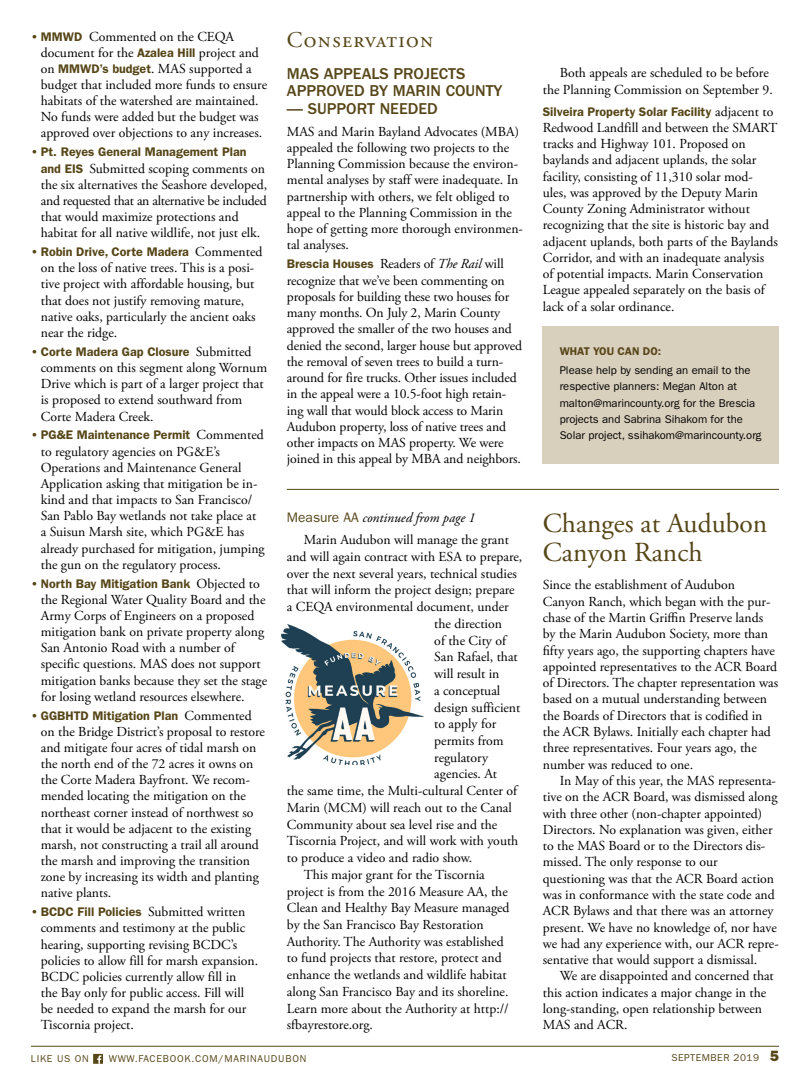
<style>
.page{position:relative;width:810px;height:1080px;background:#fff}
.page>*{position:absolute;margin:0;border:0;box-sizing:border-box;transform-origin:0 0}
.t1{font:27.5px/28.8px "Adobe Garamond Pro";color:#564618}
.t2{font:22.5px "Adobe Garamond Regular SC";letter-spacing:.06em;color:#564618}
.t3{font:500 16.25px/17.5px "ITC Franklin Gothic Std";color:#564618}
.t4{font:13.75px/16.2px "Adobe Garamond Pro";color:#000}
.t5{font:italic 13.75px "Adobe Garamond Pro";color:#000}
.t6{font:600 12.5px "ITC Franklin Gothic Std";color:#564618}
.t7{font:11.25px/16.2px "ITC Franklin Gothic Std";color:#000}
.t8{font:600 11.25px "ITC Franklin Gothic Std";color:#564618}
.t9{font:10px "ITC Franklin Gothic Std";letter-spacing:.075em;color:#564618}
.t10{font:10px "ITC Franklin Gothic Std";letter-spacing:.05em;color:#564618}
.s1{font-family:"ITC Franklin Gothic Std";font-weight:600;font-size:12.5px;color:#564618}
.s2{font-family:"Adobe Garamond Pro";font-weight:400;font-size:13.75px;color:#000}
.s3{font-family:"ITC Franklin Gothic Std Hvy";font-size:15px}
.s4{font-family:"Adobe Garamond Pro";font-weight:400;font-style:italic;font-size:13.75px;color:#000}
.s5{font-family:"ITC Franklin Gothic Std";font-style:normal;color:#564618}
</style>
<div class="page">
<div style="left:93px;top:1054px;width:10px;height:10px;background:#564618"></div>
<svg style="left:97px;top:1055px;width:5px;height:9px"></svg>
<div style="left:543px;top:326px;width:236px;height:138px;background:#d9cfbd"></div>
<hr style="left:31px;top:1046px;width:748px;height:1px;background:#564618">
<hr style="left:287px;top:489px;width:492px;height:1px;background:#564618">
<img style="left:281px;top:624px;width:142px;height:141px">
<p class="t4" style="left:41px;top:29px;width:228px;text-indent:-10px"><span class="s1">• MMWD</span> Commented on the CEQA document for the <span class="s1">Azalea Hill</span> project and on <span class="s1">MMWD’s budget</span>. MAS supported a budget that included more funds to ensure habitats of the watershed are maintained.<br>No funds were added but the budget was approved over objections to any increases.</p>
<p class="t6" style="left:31px;top:145px;width:217px">• Pt. Reyes General Management Plan</p>
<p class="t4" style="left:41px;top:161px;width:228px"><span class="s1">and EIS</span> Submitted scoping comments on the six alternatives the Seashore developed, and requested that an alternative be included that would maximize protections and habitat for all native wildlife, not just elk.</p>
<p class="t6" style="left:31px;top:244px;width:233px">• Robin Drive, Corte Madera <span class="s2">Commented</span></p>
<p class="t4" style="left:41px;top:260px;width:216px">on the loss of native trees. This is a posi&shy;tive project with affordable housing, but that does not justify removing mature, native oaks, particularly the ancient oaks near the ridge.</p>
<p class="t6" style="left:31px;top:344px;width:222px">• Corte Madera Gap Closure <span class="s2">Submitted</span></p>
<p class="t4" style="left:41px;top:360px;width:228px">comments on this segment along Wornum Drive which is part of a larger project that is proposed to extend southward from Corte Madera Creek.</p>
<p class="t6" style="left:31px;top:428px;width:234px">• PG&amp;E Maintenance Permit <span class="s2">Commented</span></p>
<p class="t4" style="left:41px;top:444px;width:225px">to regulatory agencies on PG&amp;E’s Operations and Maintenance General Application asking that mitigation be in&shy;kind and that impacts to San Francisco/ San Pablo Bay wetlands not take place at a Suisun Marsh site, which PG&amp;E has already purchased for mitigation, jumping the gun on the regulatory process.</p>
<p class="t6" style="left:31px;top:576px;width:230px">• North Bay Mitigation Bank <span class="s2">Objected to</span></p>
<p class="t4" style="left:41px;top:592px;width:228px">the Regional Water Quality Board and the Army Corps of Engineers on a proposed mitigation bank on private property along San Antonio Road with a number of specific questions. MAS does not support mitigation banks because they set the stage for losing wetland resources elsewhere.</p>
<p class="t6" style="left:31px;top:708px;width:222px">• GGBHTD Mitigation Plan <span class="s2">Commented</span></p>
<p class="t4" style="left:41px;top:724px;width:226px">on the Bridge District’s proposal to restore and mitigate four acres of tidal marsh on the north end of the 72 acres it owns on the Corte Madera Bayfront. We recom&shy;mended locating the mitigation on the northeast corner instead of northwest so that it would be adjacent to the existing marsh, not constructing a trail all around the marsh and improving the transition zone by increasing its width and planting native plants.</p>
<p class="t6" style="left:31px;top:905px;width:216px">• BCDC Fill Policies <span class="s2">Submitted written</span></p>
<p class="t4" style="left:41px;top:921px;width:219px">comments and testimony at the public hearing, supporting revising BCDC’s policies to allow fill for marsh expansion.<br>BCDC policies currently allow fill in<br>the Bay only for public access. Fill will be needed to expand the marsh for our Tiscornia project.</p>
<p class="t9" style="left:31px;top:1053px;width:59px">LIKE US ON</p>
<p class="t9" style="left:109px;top:1053px;width:199px">WWW.FACEBOOK.COM/MARINAUDUBON</p>
<p class="t10" style="left:671px;top:1052px;width:109px">SEPTEMBER 2019 <span class="s3">5</span></p>
<p class="t2" style="left:287px;top:28px;width:148px">Conservation</p>
<p class="t4" style="left:543px;top:65px;width:231px;text-align:right">Both appeals are scheduled to be before<br>the Planning Commission on September 9.</p>
<p class="t6" style="left:543px;top:104px;width:232px">Silveira Property Solar Facility <span class="s2">adjacent to</span></p>
<p class="t4" style="left:543px;top:120px;width:237px">Redwood Landfill and between the SMART tracks and Highway 101. Proposed on baylands and adjacent uplands, the solar facility, consisting of 11,310 solar mod&shy;ules, was approved by the Deputy Marin County Zoning Administrator without recognizing that the site is historic bay and adjacent uplands, both parts of the Baylands Corridor, and with an inadequate analysis of potential impacts. Marin Conservation League appealed separately on the basis of lack of a solar ordinance.</p>
<p class="t8" style="left:560px;top:344px;width:103px">WHAT YOU CAN DO:</p>
<p class="t7" style="left:560px;top:362px;width:203px">Please help by sending an email to the respective planners: Megan Alton at malton@marincounty.org for the Brescia projects and Sabrina Sihakom for the Solar project, ssihakom@marincounty.org</p>
<p class="t3" style="left:287px;top:65px;width:217px">MAS APPEALS PROJECTS<br>APPROVED BY MARIN COUNTY</p>
<p class="t3" style="left:287px;top:100px;width:152px">— SUPPORT NEEDED</p>
<p class="t4" style="left:287px;top:124px;width:238px">MAS and Marin Bayland Advocates (MBA) appealed the following two projects to the Planning Commission because the environ&shy;mental analyses by staff were inadequate. In partnership with others, we felt obliged to appeal to the Planning Commission in the hope of getting more thorough environmen&shy;tal analyses.</p>
<p class="t6" style="left:287px;top:257px;width:218px">Brescia Houses <span class="s2">Readers of</span> <span class="s4">The Rail</span> <span class="s2">will</span></p>
<p class="t4" style="left:287px;top:273px;width:237px">recognize that we’ve been commenting on proposals for building these two houses for many months. On July 2, Marin County approved the smaller of the two houses and denied the second, larger house but approved the removal of seven trees to build a turn&shy;around for fire trucks. Other issues included in the appeal were a 10.5-foot high retain&shy;ing wall that would block access to Marin Audubon property, loss of native trees and other impacts on MAS property. We were joined in this appeal by MBA and neighbors.</p>
<p class="t5" style="left:287px;top:509px;width:190px"><span class="s5">Measure AA</span> continued from page 1</p>
<p class="t4" style="left:304px;top:532px;width:207px">Marin Audubon will manage the grant</p>
<p class="t4" style="left:287px;top:549px;width:237px">and will again contract with ESA to prepare,</p>
<p class="t4" style="left:287px;top:566px;width:232px">over the next several years, technical studies</p>
<p class="t4" style="left:287px;top:582px;width:229px">that will inform the project design; prepare</p>
<p class="t4" style="left:287px;top:599px;width:223px">a CEQA environmental document, under</p>
<p class="t4" style="left:434px;top:616px;width:69px">the direction</p>
<p class="t4" style="left:434px;top:633px;width:73px">of the City of</p>
<p class="t4" style="left:434px;top:649px;width:85px">San Rafael, that</p>
<p class="t4" style="left:434px;top:666px;width:67px">will result in</p>
<p class="t4" style="left:434px;top:683px;width:67px">a conceptual</p>
<p class="t4" style="left:434px;top:700px;width:88px">design sufficient</p>
<p class="t4" style="left:434px;top:716px;width:63px">to apply for</p>
<p class="t4" style="left:434px;top:733px;width:71px">permits from</p>
<p class="t4" style="left:434px;top:750px;width:55px">regulatory</p>
<p class="t4" style="left:434px;top:766px;width:64px">agencies. At</p>
<p class="t4" style="left:287px;top:783px;width:232px">the same time, the Multi-cultural Center of</p>
<p class="t4" style="left:287px;top:800px;width:227px">Marin (MCM) will reach out to the Canal</p>
<p class="t4" style="left:287px;top:817px;width:212px">Community about sea level rise and the</p>
<p class="t4" style="left:287px;top:833px;width:233px">Tiscornia Project, and will work with youth</p>
<p class="t4" style="left:287px;top:850px;width:187px">to produce a video and radio show.</p>
<p class="t4" style="left:287px;top:867px;width:224px;line-height:16.8px;text-indent:17px">This major grant for the Tiscornia project is from the 2016 Measure AA, the Clean and Healthy Bay Measure managed by the San Francisco Bay Restoration Authority. The Authority was established to fund projects that restore, protect and enhance the wetlands and wildlife habitat along San Francisco Bay and its shoreline.<br>Learn more about the Authority at http:// sfbayrestore.org.</p>
<p class="t1" style="left:543px;top:510px;width:226px">Changes at Audubon<br>Canyon Ranch</p>
<p class="t4" style="left:543px;top:577px;width:237px">Since the establishment of Audubon Canyon Ranch, which began with the pur&shy;chase of the Martin Griffin Preserve lands by the Marin Audubon Society, more than fifty years ago, the supporting chapters have appointed representatives to the ACR Board of Directors. The chapter representation was based on a mutual understanding between the Boards of Directors that is codified in the ACR Bylaws. Initially each chapter had three representatives. Four years ago, the number was reduced to one.</p>
<p class="t4" style="left:543px;top:773px;width:238px;text-indent:17px">In May of this year, the MAS representa&shy;tive on the ACR Board, was dismissed along with three other (non-chapter appointed)<br>Directors. No explanation was given, either to the MAS Board or to the Directors dis&shy;missed. The only response to our questioning was that the ACR Board action was in conformance with the state code and ACR Bylaws and that there was an attorney present. We have no knowledge of, nor have we had any experience with, our ACR repre&shy;sentative that would support a dismissal.</p>
<p class="t4" style="left:543px;top:968px;width:233px;text-indent:17px">We are disappointed and concerned that this action indicates a major change in the long-standing, open relationship between MAS and ACR.</p>
</div>
